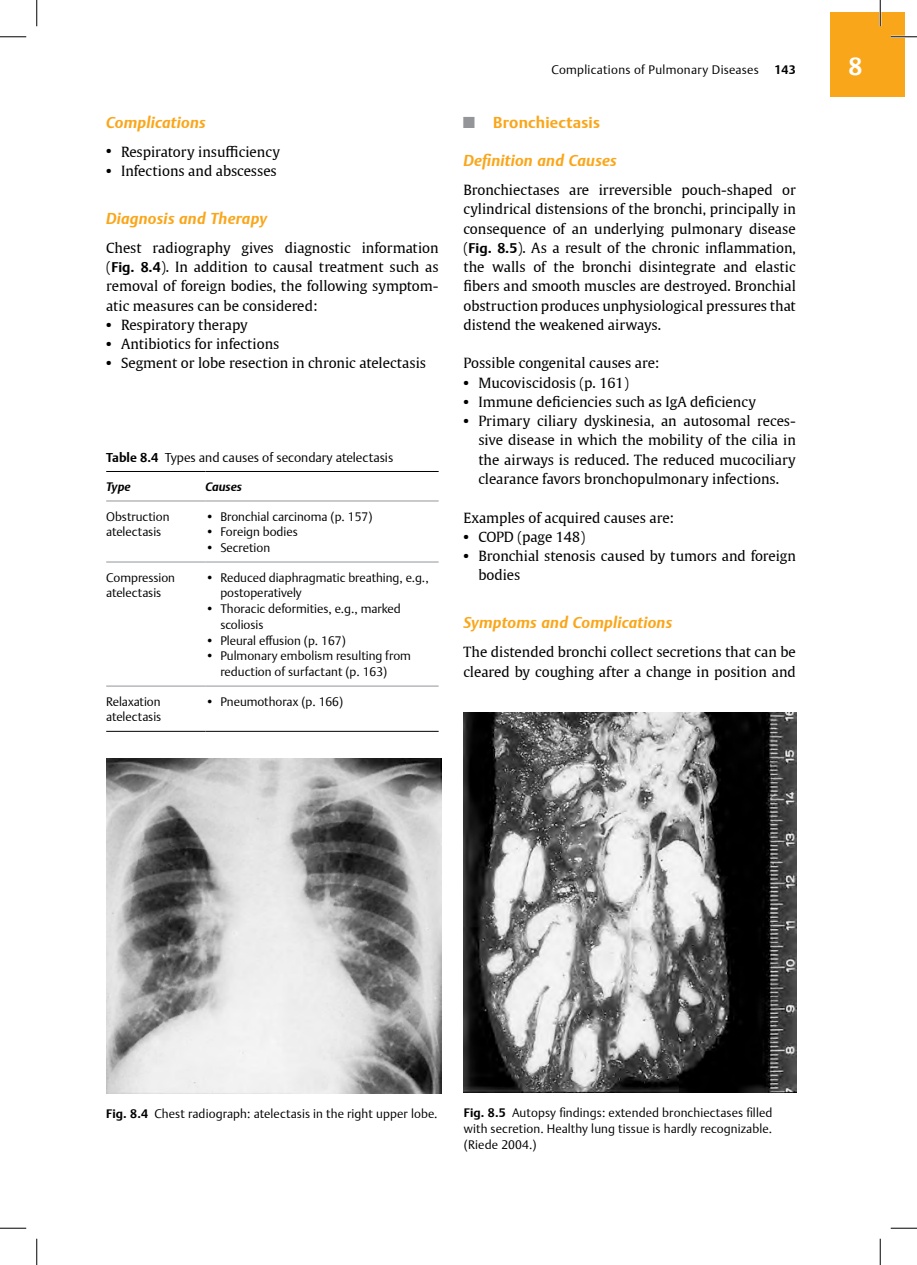
<style>
.page{position:relative;width:917px;height:1265px;background:#fff}
.page>*{position:absolute;margin:0;border:0;box-sizing:border-box;transform-origin:0 0}
.t1{font:700 24.5px "Thieme Argo 2008";color:#fff}
.t2{font:italic 700 15.75px "Thieme Argo 2008";letter-spacing:.015em;color:#faa61a}
.t3{font:700 15.75px "Thieme Argo 2008";letter-spacing:.015em;color:#faa61a}
.t4{font:14px/19.2px "Thieme Gulliver 2008";color:#000;text-align:justify}
.t5{font:300 12.78px "Thieme Argo 2008";color:#000}
.t6{font:300 12.25px/15.8px "Thieme Argo 2008";color:#000}
.t7{font:300 12.25px "Thieme Argo 2008";letter-spacing:.025em;color:#000}
.t8{font:italic 700 12.25px "Thieme Argo 2008";color:#000}
.t9{font:700 12.25px "Thieme Argo 2008";color:#000}
.s1{font-size:15.75px}
.s2{font-family:"Thieme Argo 2008";font-weight:700}
.s3{font-weight:700}
.s4{color:#939598}
</style>
<div class="page">
<div style="left:830px;top:12px;width:75px;height:84px;background:#faa61a"></div>
<img style="left:106px;top:758px;width:335px;height:334px">
<img style="left:464px;top:712px;width:332px;height:380px">
<hr style="left:106px;top:561px;width:99px;height:1px;background:#939598">
<hr style="left:205px;top:561px;width:234px;height:1px;background:#939598">
<hr style="left:106px;top:730px;width:99px;height:1px;background:#000">
<hr style="left:205px;top:730px;width:234px;height:1px;background:#000">
<hr style="left:106px;top:685px;width:99px;height:1px;background:#939598">
<hr style="left:205px;top:685px;width:234px;height:1px;background:#939598">
<hr style="left:106px;top:500px;width:99px;height:1px;background:#939598">
<hr style="left:205px;top:500px;width:234px;height:1px;background:#939598">
<hr style="left:106px;top:471px;width:99px;height:1px;background:#000">
<hr style="left:205px;top:471px;width:234px;height:1px;background:#000">
<hr style="left:891px;top:36px;width:26px;height:2px;background:#fff">
<hr style="left:879px;top:0;width:2px;height:26px;background:#fff">
<svg style="left:0;top:36px;width:26px;height:1px"></svg>
<svg style="left:891px;top:36px;width:26px;height:1px"></svg>
<svg style="left:0;top:1227px;width:26px;height:1px"></svg>
<svg style="left:891px;top:1227px;width:26px;height:1px"></svg>
<svg style="left:36px;top:0;width:1px;height:26px"></svg>
<svg style="left:36px;top:1238px;width:1px;height:26px"></svg>
<svg style="left:880px;top:0;width:1px;height:26px"></svg>
<svg style="left:880px;top:1238px;width:1px;height:26px"></svg>
<p class="t2" style="left:106px;top:111px;width:101px">Complications</p>
<p class="t4" style="left:106px;top:141px;width:175px"><span class="s1">•</span> Respiratory insufficiency</p>
<p class="t4" style="left:106px;top:160px;width:172px"><span class="s1">•</span> Infections and abscesses</p>
<p class="t2" style="left:106px;top:208px;width:163px">Diagnosis and Therapy</p>
<p class="t4" style="left:106px;top:237px;width:334px">Chest radiography gives diagnostic information (<span class="s2">Fig. 8.4</span>). In addition to causal treatment such as removal of foreign bodies, the following symptom&shy;atic measures can be considered:</p>
<p class="t4" style="left:106px;top:314px;width:143px"><span class="s1">•</span> Respiratory therapy</p>
<p class="t4" style="left:106px;top:334px;width:175px"><span class="s1">•</span> Antibiotics for infections</p>
<p class="t4" style="left:106px;top:353px;width:321px"><span class="s1">•</span> Segment or lobe resection in chronic atelectasis</p>
<p class="t5" style="left:106px;top:448px;width:289px"><span class="s3">Table 8.4</span> Types and causes of secondary atelectasis</p>
<p class="t8" style="left:106px;top:478px;width:26px">Type</p>
<p class="t8" style="left:205px;top:478px;width:38px">Causes</p>
<p class="t6" style="left:106px;top:508px;width:65px">Obstruction atelectasis</p>
<p class="t6" style="left:205px;top:508px;width:168px">• Bronchial carcinoma (p. 157)</p>
<p class="t6" style="left:205px;top:523px;width:94px">• Foreign bodies</p>
<p class="t6" style="left:205px;top:539px;width:66px">• Secretion</p>
<p class="t6" style="left:106px;top:569px;width:70px">Compression atelectasis</p>
<p class="t6" style="left:220px;top:569px;width:210px;text-indent:-15px">• Reduced diaphragmatic breathing, e.g., postoperatively</p>
<p class="t6" style="left:220px;top:600px;width:182px;text-indent:-15px">• Thoracic deformities, e.g., marked scoliosis</p>
<p class="t6" style="left:205px;top:632px;width:142px">• Pleural effusion (p. 167)</p>
<p class="t6" style="left:220px;top:647px;width:192px;text-indent:-15px">• Pulmonary embolism resulting from reduction of surfactant (p. 163)</p>
<p class="t6" style="left:106px;top:693px;width:57px">Relaxation atelectasis</p>
<p class="t6" style="left:205px;top:693px;width:139px">• Pneumothorax (p. 166)</p>
<p class="t7" style="left:551px;top:62px;width:209px">Complications of Pulmonary Diseases</p>
<p class="t9" style="left:774px;top:61px;width:23px">143</p>
<h1 class="t1" style="left:848px;top:50px;width:15px">8</h1>
<p class="t3" style="left:463px;top:111px;width:138px"><span class="s4">■</span> Bronchiectasis</p>
<p class="t2" style="left:463px;top:150px;width:155px">Definition and Causes</p>
<p class="t4" style="left:463px;top:180px;width:334px">Bronchiectases are irreversible pouch-shaped or cylindrical distensions of the bronchi, principally in consequence of an underlying pulmonary disease (<span class="s2">Fig. 8.5</span>). As a result of the chronic inflammation, the walls of the bronchi disintegrate and elastic fibers and smooth muscles are destroyed. Bronchial obstruction produces unphysiological pressures that distend the weakened airways.</p>
<p class="t4" style="left:463px;top:353px;width:198px">Possible congenital causes are:</p>
<p class="t4" style="left:463px;top:372px;width:167px"><span class="s1">•</span> Mucoviscidosis (p. 161)</p>
<p class="t4" style="left:463px;top:391px;width:294px"><span class="s1">•</span> Immune deficiencies such as IgA deficiency</p>
<p class="t4" style="left:478px;top:411px;width:319px;text-indent:-15px"><span class="s1">•</span> Primary ciliary dyskinesia, an autosomal reces&shy;sive disease in which the mobility of the cilia in the airways is reduced. The reduced mucociliary clearance favors bronchopulmonary infections.</p>
<p class="t4" style="left:463px;top:507px;width:212px">Examples of acquired causes are:</p>
<p class="t4" style="left:463px;top:526px;width:123px"><span class="s1">•</span> COPD (page 148)</p>
<p class="t4" style="left:478px;top:545px;width:319px;text-indent:-15px"><span class="s1">•</span> Bronchial stenosis caused by tumors and foreign bodies</p>
<p class="t2" style="left:463px;top:612px;width:210px">Symptoms and Complications</p>
<p class="t4" style="left:463px;top:642px;width:334px">The distended bronchi collect secretions that can be cleared by coughing after a change in position and</p>
<p class="t6" style="left:106px;top:1104px;width:331px"><span class="s3">Fig. 8.4</span> Chest radiograph: atelectasis in the right upper lobe.</p>
<p class="t6" style="left:464px;top:1104px;width:310px"><span class="s3">Fig. 8.5</span> Autopsy findings: extended bronchiectases filled with secretion. Healthy lung tissue is hardly recognizable. (Riede 2004.)</p>
</div>
